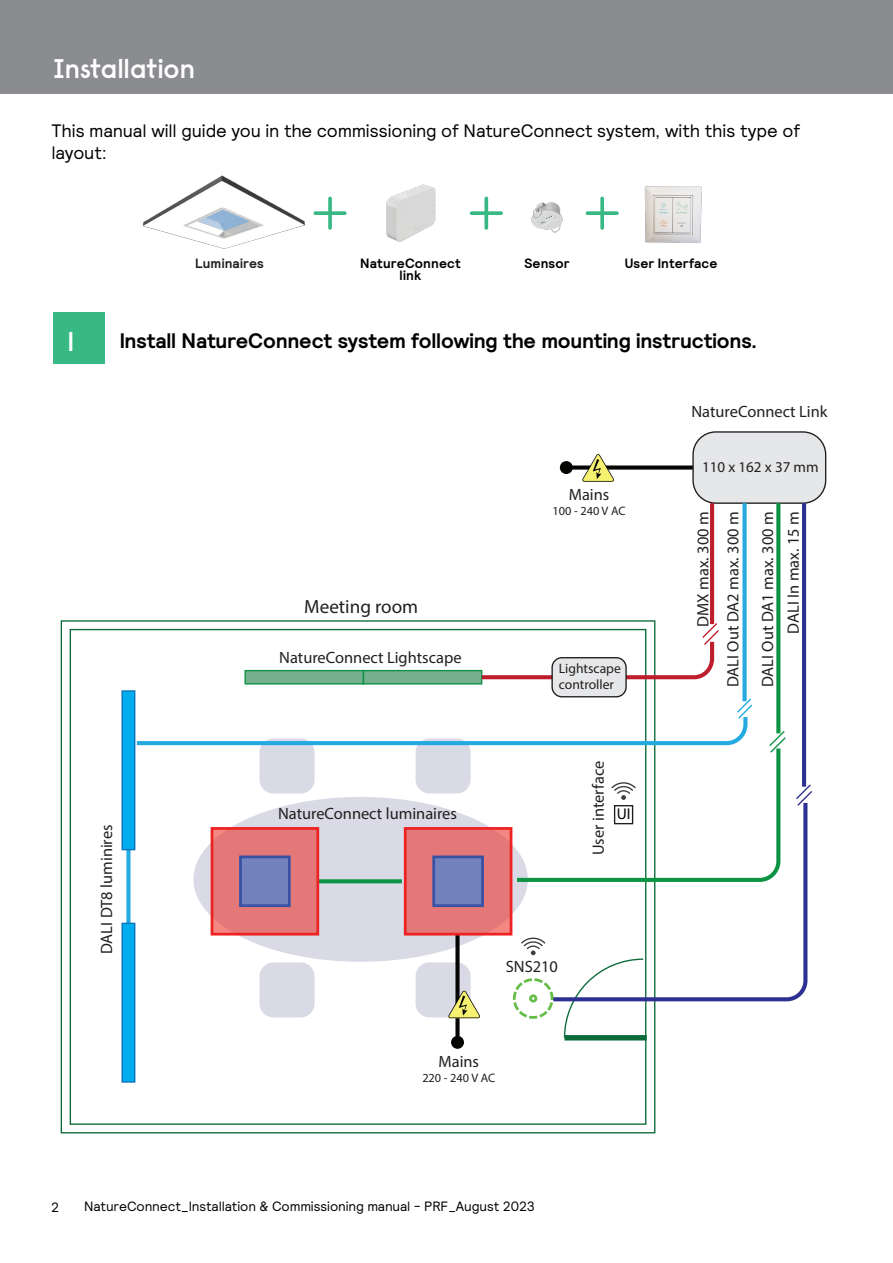
<style>
.page{position:relative;width:893px;height:1263px;background:#fff}
.page>*{position:absolute;margin:0;border:0;box-sizing:border-box;transform-origin:0 0}
.t1{font:600 27px "Signify Raisonne";letter-spacing:-.02em;color:#fff}
.t2{font:700 21px "Signify Relative";letter-spacing:-.01em;color:#000}
.t3{font:19.05px "Myriad Pro";color:#231f20}
.t4{font:18px/21.6px "Signify Relative";letter-spacing:-.005em;color:#000}
.t5{font:16.35px/25.3px "Myriad Pro";color:#231f20;text-align:right}
.t6{font:15.6px "Myriad Pro";color:#050504}
.t7{font:15px "Myriad Pro";color:#231f20}
.t8{font:13.65px/16.4px "Myriad Pro";color:#231f20}
.t9{font:13.5px "Signify Relative";letter-spacing:-.01em;color:#000}
.t10{font:700 13.5px/12px "Signify Relative";letter-spacing:.015em;color:#000;text-align:center}
.t11{font:700 13.5px "Signify Relative";letter-spacing:.01em;color:#231f20}
.t12{font:12.3px "Myriad Pro";color:#231f20}
</style>
<div class="page">
<div style="left:0;top:0;width:893px;height:94px;background:#8a8c8f"></div>
<svg style="left:313px;top:211px;width:34px;height:4px"></svg>
<svg style="left:328px;top:197px;width:4px;height:33px"></svg>
<svg style="left:470px;top:211px;width:33px;height:4px"></svg>
<svg style="left:484px;top:197px;width:4px;height:33px"></svg>
<svg style="left:586px;top:211px;width:33px;height:4px"></svg>
<svg style="left:600px;top:197px;width:4px;height:33px"></svg>
<img style="left:142px;top:175px;width:163px;height:74px">
<img style="left:386px;top:184px;width:50px;height:58px">
<img style="left:531px;top:202px;width:32px;height:31px">
<img style="left:644px;top:186px;width:58px;height:57px">
<div style="left:566px;top:465px;width:132px;height:5px;background:#050504"></div>
<div style="left:560px;top:461px;width:13px;height:13px;background:#050504;border-radius:50%"></div>
<svg style="left:60px;top:620px;width:596px;height:514px"></svg>
<div style="left:260px;top:962px;width:55px;height:55px;background:#d9dae5;border-radius:14px"></div>
<div style="left:416px;top:962px;width:55px;height:55px;background:#d9dae5;border-radius:14px"></div>
<div style="left:193px;top:797px;width:335px;height:165px;background:#d9dae5;border-radius:50%"></div>
<div style="left:245px;top:671px;width:118px;height:13px;background:#76af8e"></div>
<div style="left:244px;top:670px;width:120px;height:14px;border:1px solid #0d9344"></div>
<div style="left:363px;top:671px;width:119px;height:13px;background:#76af8e"></div>
<div style="left:363px;top:670px;width:119px;height:14px;border:1px solid #0d9344"></div>
<svg style="left:563px;top:1003px;width:82px;height:36px"></svg>
<div style="left:564px;top:1035px;width:83px;height:5px;background:#0d6b3b"></div>
<svg style="left:512px;top:977px;width:43px;height:43px"></svg>
<div style="left:693px;top:432px;width:133px;height:71px;background:#e6e7e9;border-radius:23px"></div>
<div style="left:692px;top:431px;width:134px;height:73px;border:1px solid #231f20;border-radius:23px"></div>
<hr style="left:710px;top:503px;width:4px;height:121px;background:#be1d2c">
<svg style="left:478px;top:622px;width:241px;height:59px"></svg>
<svg style="left:776px;top:503px;width:4px;height:194px"></svg>
<div style="left:742px;top:503px;width:5px;height:198px;background:#24aae1"></div>
<svg style="left:126px;top:850px;width:4px;height:73px"></svg>
<svg style="left:133px;top:697px;width:653px;height:187px"></svg>
<svg style="left:549px;top:799px;width:259px;height:204px"></svg>
<hr style="left:802px;top:503px;width:4px;height:284px;background:#2e3092">
<svg style="left:794px;top:783px;width:18px;height:24px"></svg>
<svg style="left:319px;top:879px;width:83px;height:4px"></svg>
<svg style="left:520px;top:937px;width:27px;height:18px"></svg>
<div style="left:212px;top:828px;width:106px;height:106px;background:#e47777"></div>
<div style="left:211px;top:827px;width:108px;height:108px;border:3px solid #ee2123"></div>
<div style="left:239px;top:855px;width:52px;height:52px;border:3px solid #3a54a4"></div>
<div style="left:240px;top:856px;width:49px;height:49px;background:linear-gradient(to bottom,#6e80bb,#7283bd)"></div>
<div style="left:552px;top:658px;width:74px;height:39px;background:#e6e7e9;border-radius:10px"></div>
<div style="left:551px;top:657px;width:76px;height:40px;border:1px solid #231f20;border-radius:10px"></div>
<svg style="left:582px;top:453px;width:33px;height:29px"></svg>
<div style="left:455px;top:934px;width:5px;height:109px;background:#050504"></div>
<div style="left:451px;top:1036px;width:13px;height:13px;background:#050504;border-radius:50%"></div>
<svg style="left:448px;top:990px;width:33px;height:28px"></svg>
<div style="left:405px;top:828px;width:106px;height:106px;background:#e47777"></div>
<div style="left:404px;top:827px;width:108px;height:108px;border:3px solid #ee2123"></div>
<div style="left:432px;top:855px;width:52px;height:52px;border:3px solid #3a54a4"></div>
<div style="left:434px;top:856px;width:49px;height:49px;background:linear-gradient(to bottom,#6e80bb,#7283bd)"></div>
<div style="left:122px;top:923px;width:13px;height:159px;background:#00aeef"></div>
<div style="left:121px;top:923px;width:14px;height:160px;border:1px solid #1074bc"></div>
<div style="left:122px;top:691px;width:13px;height:159px;background:#00aeef"></div>
<div style="left:121px;top:690px;width:14px;height:160px;border:1px solid #1074bc"></div>
<div style="left:53px;top:312px;width:51px;height:51px;background:#38b983"></div>
<p class="t1" style="left:53px;top:51px;width:143px">Installation</p>
<p class="t4" style="left:51px;top:119px;width:750px">This manual will guide you in the commissioning of NatureConnect system, with this type of layout:</p>
<p class="t11" style="left:195px;top:255px;width:70px">Luminaires</p>
<p class="t10" style="left:360px;top:257px;width:102px">NatureConnect link</p>
<p class="t10" style="left:524px;top:257px;width:47px">Sensor</p>
<p class="t10" style="left:625px;top:257px;width:94px">User Interface</p>
<p class="t1" style="left:67px;top:324px;width:9px">1</p>
<p class="t2" style="left:120px;top:327px;width:639px">Install NatureConnect system following the mounting instructions.</p>
<p class="t5" style="left:691px;top:399px;width:138px">NatureConnect Link</p>
<p class="t5" style="left:94px;top:954px;width:131px;rotate:-90deg">DALI DT8 luminires</p>
<p class="t3" style="left:304px;top:595px;width:115px">Meeting room</p>
<p class="t5" style="left:279px;top:645px;width:184px">NatureConnect Lightscape</p>
<p class="t5" style="left:569px;top:482px;width:42px">Mains</p>
<p class="t12" style="left:553px;top:503px;width:74px">100 - 240 V AC</p>
<p class="t8" style="left:559px;top:660px;width:64px">Lightscape controller</p>
<p class="t5" style="left:585px;top:855px;width:96px;rotate:-90deg">User interface</p>
<p class="t5" style="left:278px;top:800px;width:180px">NatureConnect luminaires</p>
<p class="t6" style="left:617px;top:804px;width:15px">UI</p>
<p class="t5" style="left:506px;top:954px;width:54px">SNS210</p>
<p class="t5" style="left:438px;top:1049px;width:42px">Mains</p>
<p class="t12" style="left:422px;top:1070px;width:74px">220 - 240 V AC</p>
<p class="t9" style="left:51px;top:1198px;width:10px">2</p>
<p class="t9" style="left:84px;top:1197px;width:452px">NatureConnect_Installation &amp; Commissioning manual - PRF_August 2023</p>
<p class="t7" style="left:702px;top:458px;width:118px">110 x 162 x 37 mm</p>
<p class="t5" style="left:690px;top:627px;width:117px;rotate:-90deg">DMX max. 300 m</p>
<p class="t5" style="left:755px;top:687px;width:178px;rotate:-90deg">DALI Out DA1 max. 300 m<br>DALI In max. 15 m</p>
<p class="t5" style="left:720px;top:687px;width:178px;rotate:-90deg">DALI Out DA2 max. 300 m</p>
</div>
